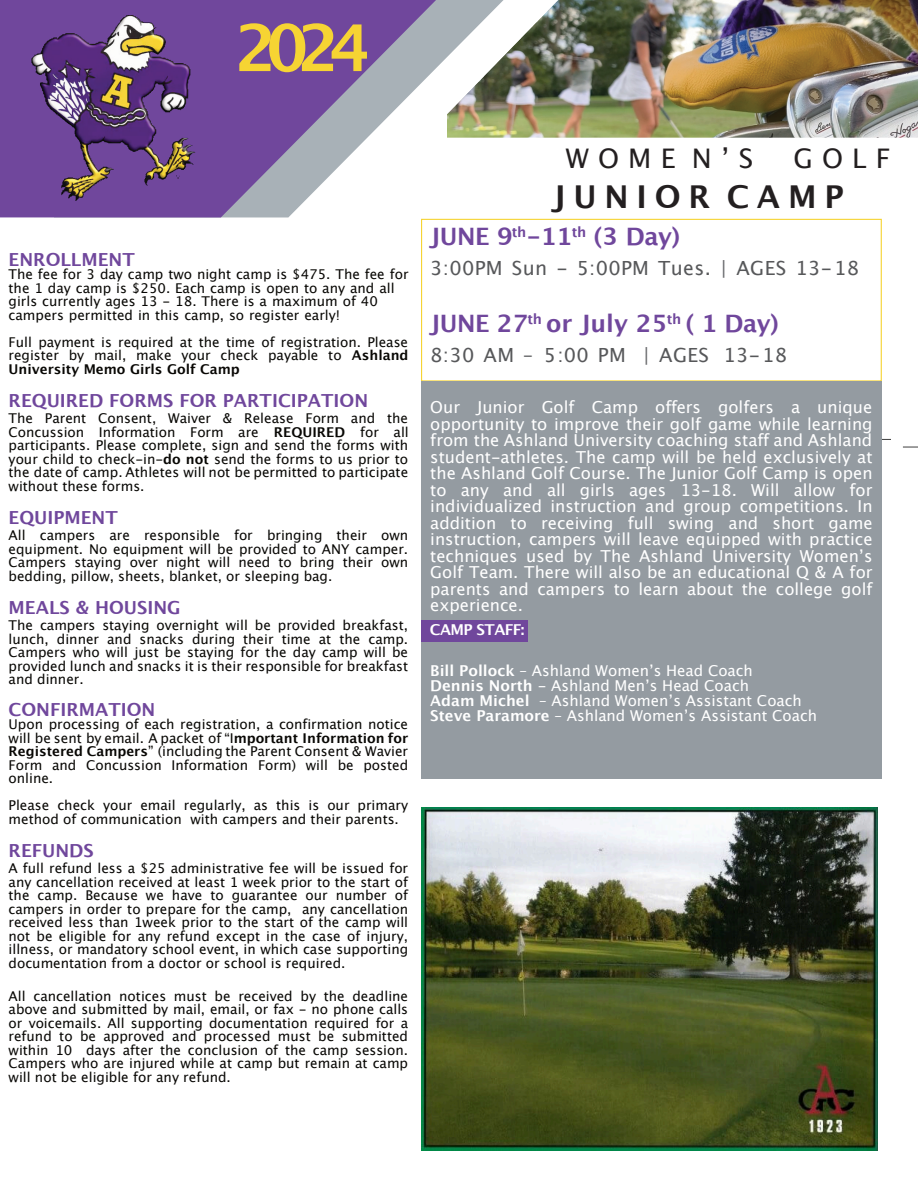
<style>
.page{position:relative;width:918px;height:1188px;background:#fff}
.page>*{position:absolute;margin:0;border:0;box-sizing:border-box;transform-origin:0 0}
.t1{font:700 64.5px "Lucida Grande";color:#f6d433}
.t2{font:700 31.5px "Lucida Grande";color:#231f20}
.t3{font:27px "Lucida Grande";color:#231f20}
.t4{font:700 24px "Lucida Grande";letter-spacing:-.02em;color:#70479c}
.t5{font:19.5px "Lucida Grande";letter-spacing:.02em;color:#57585a}
.t6{font:700 18px "Lucida Grande";color:#70479c}
.t7{font:16.5px/16.5px "Lucida Grande";color:#fff;text-align:justify}
.t8{font:15px/15px "Lucida Grande";color:#fff}
.t9{font:700 15px "Lucida Grande";letter-spacing:-.04em;color:#fff}
.t10{font:13.5px/13.5px "Lucida Grande";color:#080704;text-align:justify}
.s1{font-weight:700}
.s2{color:#6c6d70}
</style>
<div class="page">
<svg style="left:436px;top:0;width:12px;height:138px"></svg>
<svg style="left:0;top:0;width:436px;height:217px;fill:#70479c"></svg>
<img style="left:448px;top:0;width:470px;height:138px">
<div style="left:421px;top:219px;width:461px;height:162px;border:1px solid #f6d433"></div>
<svg style="left:903px;top:447px;width:15px;height:1px"></svg>
<div style="left:421px;top:381px;width:461px;height:398px;background:#949ba1"></div>
<div style="left:421px;top:620px;width:107px;height:21px;background:#70479c"></div>
<img style="left:421px;top:808px;width:457px;height:342px">
<img style="left:9px;top:0;width:200px;height:209px">
<h1 class="t1" style="left:235px;top:21px;width:138px">2024</h1>
<h3 class="t6" style="left:9px;top:252px;width:128px">ENROLLMENT</h3>
<p class="t10" style="left:9px;top:269px;width:401px;text-align:left">The fee for 3 day camp two night camp is $475. The fee for the 1 day camp is $250. Each camp is open to any and all girls currently ages 13 - 18. There is a maximum of 40 campers permitted in this camp, so register early!</p>
<p class="t10" style="left:9px;top:336px;width:401px">Full payment is required at the time of registration. Please register by mail, make your check payable to <span class="s1">Ashland University Memo Girls Golf Camp</span></p>
<h3 class="t6" style="left:9px;top:393px;width:361px">REQUIRED FORMS FOR PARTICIPATION</h3>
<p class="t10" style="left:9px;top:413px;width:402px">The Parent Consent, Waiver &amp; Release Form and the Concussion Information Form are <span class="s1">REQUIRED</span> for all participants. Please complete, sign and send the forms with your child to check-in-<span class="s1">do not</span> send the forms to us prior to the date of camp. Athletes will not be permitted to participate without these forms.</p>
<h3 class="t6" style="left:9px;top:510px;width:111px">EQUIPMENT</h3>
<p class="t10" style="left:9px;top:530px;width:401px">All campers are responsible for bringing their own equipment. No equipment will be provided to ANY camper.<br>Campers staying over night will need to bring their own bedding, pillow, sheets, blanket, or sleeping bag.</p>
<h3 class="t6" style="left:9px;top:600px;width:174px">MEALS &amp; HOUSING</h3>
<p class="t10" style="left:9px;top:620px;width:401px">The campers staying overnight will be provided breakfast, lunch, dinner and snacks during their time at the camp.<br>Campers who will just be staying for the day camp will be provided lunch and snacks it is their responsible for breakfast and dinner.</p>
<h3 class="t6" style="left:9px;top:702px;width:148px">CONFIRMATION</h3>
<p class="t10" style="left:9px;top:719px;width:401px">Upon processing of each registration, a confirmation notice will be sent by email. A packet of “I<span class="s1">mportant Information for Registered Campers</span>” (including the Parent Consent &amp; Wavier Form and Concussion Information Form) will be posted online.</p>
<p class="t10" style="left:9px;top:800px;width:401px">Please check your email regularly, as this is our primary method of communication with campers and their parents.</p>
<h3 class="t6" style="left:9px;top:843px;width:87px">REFUNDS</h3>
<p class="t10" style="left:9px;top:863px;width:401px">A full refund less a $25 administrative fee will be issued for any cancellation received at least 1 week prior to the start of the camp. Because we have to guarantee our number of campers in order to prepare for the camp, any cancellation received less than 1week prior to the start of the camp will not be eligible for any refund except in the case of injury, illness, or mandatory school event, in which case supporting documentation from a doctor or school is required.</p>
<p class="t10" style="left:9px;top:990px;width:401px">All cancellation notices must be received by the deadline above and submitted by mail, email, or fax - no phone calls or voicemails. All supporting documentation required for a refund to be approved and processed must be submitted within 10 days after the conclusion of the camp session.<br>Campers who are injured while at camp but remain at camp will not be eligible for any refund.</p>
<h3 class="t3" style="left:566px;top:147px;width:189px">W O M E N ʼ S</h3>
<h3 class="t3" style="left:793px;top:147px;width:99px">G O L F</h3>
<h2 class="t2" style="left:552px;top:184px;width:293px">J U N I O R C A M P</h2>
<h3 class="t4" style="left:430px;top:227px;width:252px">JUNE 9<sup>th</sup>-11<sup>th</sup> (3 Day)</h3>
<h3 class="t5" style="left:430px;top:260px;width:430px">3:00PM Sun - 5:00PM Tues. <span class="s2">|</span> AGES 13-18</h3>
<h3 class="t4" style="left:430px;top:314px;width:350px">JUNE 27<sup>th</sup> or July 25<sup>th</sup> ( 1 Day)</h3>
<h3 class="t5" style="left:430px;top:347px;width:358px">8:30 AM – 5:00 PM <span class="s2">|</span> AGES 13-18</h3>
<p class="t7" style="left:430px;top:400px;width:444px">Our Junior Golf Camp offers golfers a unique opportunity to improve their golf game while learning from the Ashland University coaching staff and Ashland student-athletes. The camp will be held exclusively at the Ashland Golf Course. The Junior Golf Camp is open to any and all girls ages 13-18. Will allow for individualized instruction and group competitions. In addition to receiving full swing and short game instruction, campers will leave equipped with practice techniques used by The Ashland University Womenʼs Golf Team. There will also be an educational Q &amp; A for parents and campers to learn about the college golf experience.</p>
<p class="t9" style="left:430px;top:623px;width:96px">CAMP STAFF:</p>
<p class="t8" style="left:430px;top:664px;width:388px"><span class="s1">Bill Pollock</span> – Ashland Womenʼs Head Coach<br><span class="s1">Dennis North</span> - Ashland Menʼs Head Coach<br><span class="s1">Adam Michel</span> – Ashland Womenʼs Assistant Coach <span class="s1">Steve Paramore</span> – Ashland Womenʼs Assistant Coach</p>
</div>
